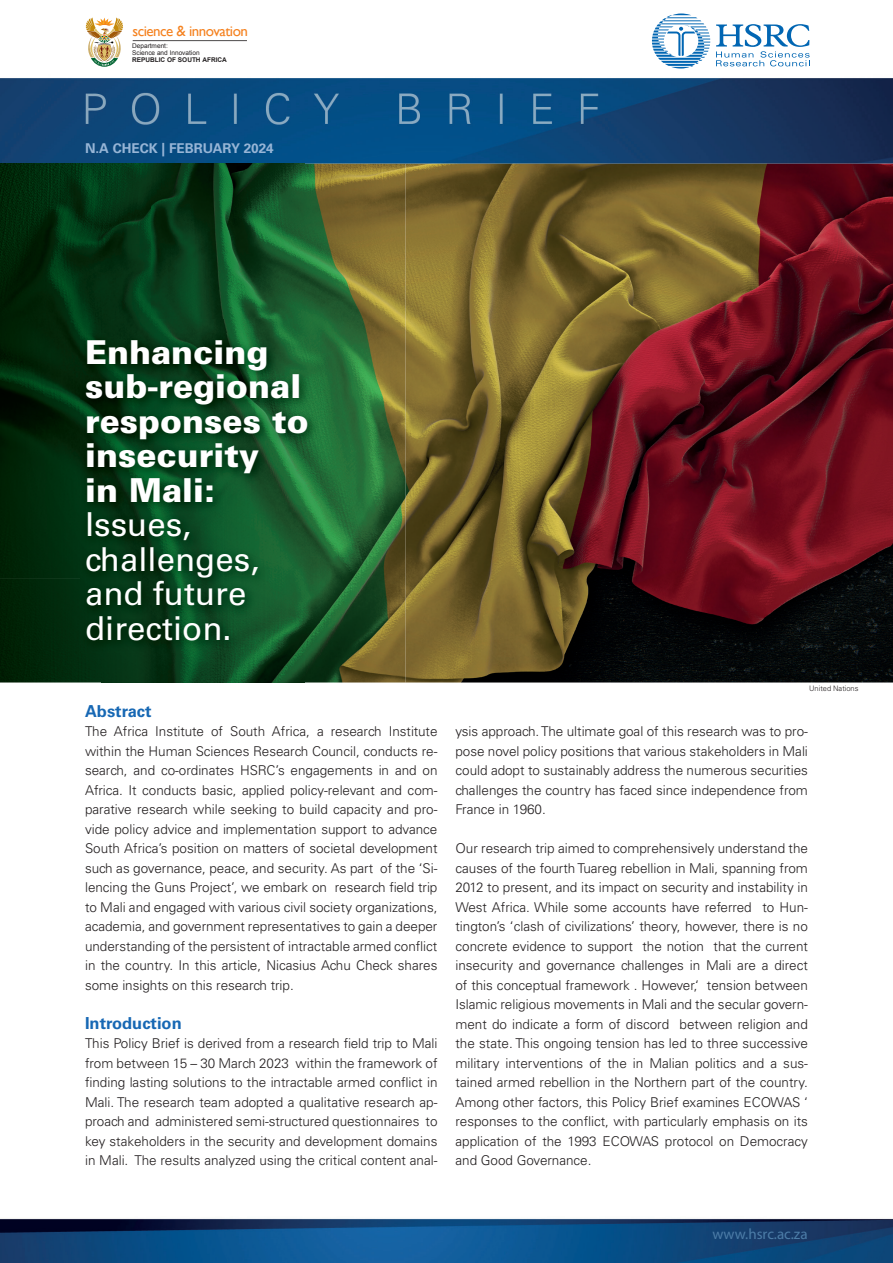
<style>
.page{position:relative;width:893px;height:1263px;background:#fff}
.page>*{position:absolute;margin:0;border:0;box-sizing:border-box;transform-origin:0 0}
.t1{font:900 33px/34.5px "Univers LT Std";color:#fff}
.t2{font:33px/34.5px "Univers LT Std";color:#fff}
.t3{font:700 16.5px "Univers LT Std";color:#1768b4}
.t4{font:15px "Gill Sans";letter-spacing:-.035em;color:#f58220}
.t5{font:15px "Myriad Pro";color:#4c7ca7}
.t6{font:300 13.5px/19.5px "Univers LT Std";letter-spacing:-.005em;color:#231f20;text-align:justify}
.t7{font:700 13.5px "Univers LT Std";color:#97b5d6}
.t8{font:300 7.5px "Univers LT Std";letter-spacing:-.005em;color:#231f20}
.t9{font:6.45px "Arial";color:#231f20}
.t10{font:700 6.45px "Arial";color:#231f20}
</style>
<div class="page">
<img style="left:0;top:78px;width:893px;height:1185px">
<svg style="left:652px;top:14px;width:58px;height:55px"></svg>
<svg style="left:716px;top:24px;width:94px;height:42px"></svg>
<hr style="left:133px;top:40px;width:114px;height:1px;background:#231f20">
<svg style="left:86px;top:18px;width:37px;height:49px"></svg>
<img style="left:406px;top:164px;width:487px;height:518px">
<img style="left:0;top:164px;width:304px;height:155px">
<img style="left:304px;top:164px;width:102px;height:518px">
<img style="left:0;top:319px;width:101px;height:363px">
<img style="left:101px;top:319px;width:204px;height:15px">
<img style="left:101px;top:652px;width:204px;height:30px">
<img style="left:80px;top:334px;width:239px;height:318px">
<p class="t4" style="left:133px;top:22px;width:117px">science &amp; innovation</p>
<p class="t9" style="left:132px;top:42px;width:37px">Department:</p>
<p class="t10" style="left:132px;top:56px;width:96px">REPUBLIC OF SOUTH AFRICA</p>
<p class="t9" style="left:132px;top:49px;width:69px">Science and Innovation</p>
<p class="t7" style="left:85px;top:140px;width:190px">N.A CHECK | FEBRUARY 2024</p>
<h1 class="t1" style="left:85px;top:335px;width:225px">Enhancing sub-regional responses to insecurity<br>in Mali:</h1>
<h1 class="t2" style="left:85px;top:508px;width:176px">Issues, challenges, and future direction.</h1>
<p class="t3" style="left:85px;top:701px;width:68px">Abstract</p>
<p class="t6" style="left:85px;top:721px;width:354px">The Africa Institute of South Africa, a research Institute within the Human Sciences Research Council, conducts re&shy;search, and co-ordinates HSRC’s engagements in and on Africa. It conducts basic, applied policy-relevant and com&shy;parative research while seeking to build capacity and pro&shy;vide policy advice and implementation support to advance South Africa’s position on matters of societal development such as governance, peace, and security. As part of the ‘Si&shy;lencing the Guns Project’, we embark on research field trip to Mali and engaged with various civil society organizations, academia, and government representatives to gain a deeper understanding of the persistent of intractable armed conflict in the country. In this article, Nicasius Achu Check shares some insights on this research trip.</p>
<p class="t3" style="left:85px;top:1013px;width:98px">Introduction</p>
<p class="t6" style="left:85px;top:1033px;width:354px">This Policy Brief is derived from a research field trip to Mali from between 15 – 30 March 2023 within the framework of finding lasting solutions to the intractable armed conflict in Mali. The research team adopted a qualitative research ap&shy;proach and administered semi-structured questionnaires to key stakeholders in the security and development domains in Mali. The results analyzed using the critical content anal-</p>
<p class="t8" style="left:809px;top:684px;width:51px">United Nations</p>
<p class="t6" style="left:455px;top:721px;width:354px">ysis approach. The ultimate goal of this research was to pro&shy;pose novel policy positions that various stakeholders in Mali could adopt to sustainably address the numerous securities challenges the country has faced since independence from France in 1960.</p>
<p class="t6" style="left:455px;top:838px;width:354px">Our research trip aimed to comprehensively understand the causes of the fourth Tuareg rebellion in Mali, spanning from 2012 to present, and its impact on security and instability in West Africa. While some accounts have referred to Hun&shy;tington’s ‘clash of civilizations’ theory, however, there is no concrete evidence to support the notion that the current insecurity and governance challenges in Mali are a direct of this conceptual framework . However,‘ tension between Islamic religious movements in Mali and the secular govern&shy;ment do indicate a form of discord between religion and the state. This ongoing tension has led to three successive military interventions of the in Malian politics and a sus&shy;tained armed rebellion in the Northern part of the country.<br>Among other factors, this Policy Brief examines ECOWAS ‘ responses to the conflict, with particularly emphasis on its application of the 1993 ECOWAS protocol on Democracy and Good Governance.</p>
<p class="t5" style="left:712px;top:1225px;width:97px">www.hsrc.ac.za</p>
</div>
